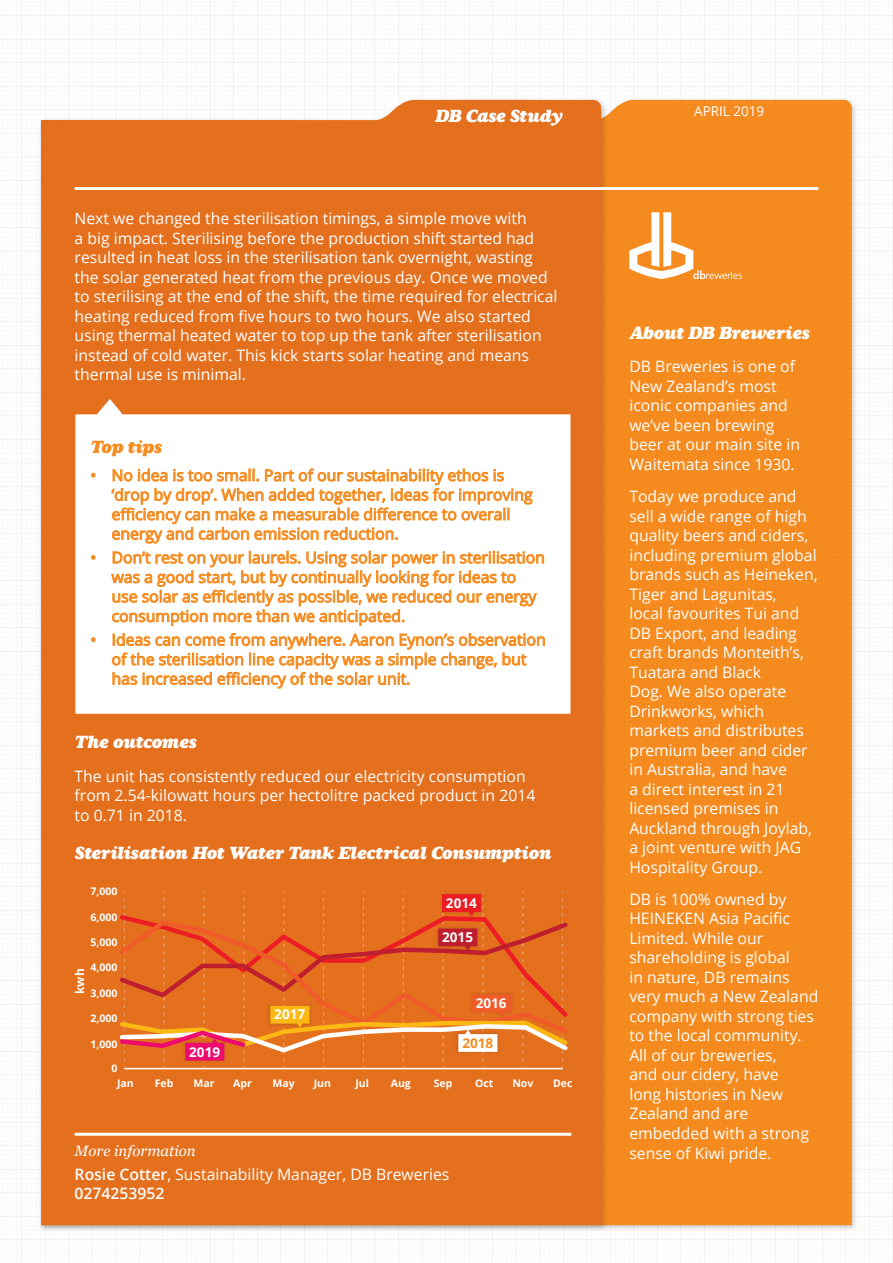
<style>
.page{position:relative;width:893px;height:1263px;background:#fff}
.page>*{position:absolute;margin:0;border:0;box-sizing:border-box;transform-origin:0 0}
.Heading_4{font:italic 18px "Aurea Ultra";color:#fff}
.Heading_4-2{font:italic 18px "Aurea Ultra";letter-spacing:-.02em;color:#f68b1f}
.Normal_-white{font:15.75px/19.5px "Open Sans";color:#fff}
.t1{font:15.75px/19.5px "Open Sans";color:#f68b1f}
.Normal_-white-2{font:600 15.75px "Open Sans";color:#fff}
.Heading_4_-white{font:italic 15px "Georgia";color:#fff}
.t2{font:700 13.5px "Open Sans";color:#fff}
.Normal_-white-3{font:13.5px "Open Sans";color:#fff}
.t3{font:700 13.5px "Open Sans";color:#f68b1f}
.t4{font:700 12px "Open Sans";color:#fff}
.t5{font:700 10.5px/15.3px "Open Sans";color:#fff}
.s1{font-weight:600}
</style>
<div class="page">
<div style="left:608px;top:100px;width:244px;height:1125px;background:#f58a1e"></div>
<div style="left:39px;top:97px;width:569px;height:1135px;background:#231f20;opacity:.2"></div>
<div style="left:41px;top:100px;width:560px;height:1125px;background:#e4701e"></div>
<svg style="left:75px;top:399px;width:495px;height:315px"></svg>
<hr style="left:75px;top:187px;width:743px;height:3px;background:#fff">
<hr style="left:75px;top:1133px;width:496px;height:3px;background:#fff">
<svg style="left:629px;top:212px;width:113px;height:67px"></svg>
<svg style="left:91px;top:473px;width:4px;height:4px"></svg>
<svg style="left:111px;top:469px;width:422px;height:74px"></svg>
<svg style="left:91px;top:555px;width:4px;height:5px"></svg>
<svg style="left:111px;top:551px;width:433px;height:75px"></svg>
<svg style="left:91px;top:637px;width:4px;height:5px"></svg>
<svg style="left:112px;top:633px;width:433px;height:55px"></svg>
<hr style="left:124px;top:1068px;width:439px;height:1px;background:#fff">
<img style="left:437px;top:890px;width:48px;height:2px">
<svg style="left:116px;top:892px;width:455px;height:175px;background:#e56f28"></svg>
<p class="Heading_4" style="left:435px;top:105px;width:129px">DB Case Study</p>
<p class="Normal_-white" style="left:75px;top:208px;width:484px">Next we changed the sterilisation timings, a simple move with<br>a big impact. Sterilising before the production shift started had resulted in heat loss in the sterilisation tank overnight, wasting the solar generated heat from the previous day. Once we moved to sterilising at the end of the shift, the time required for electrical heating reduced from five hours to two hours. We also started using thermal heated water to top up the tank after sterilisation instead of cold water. This kick starts solar heating and means thermal use is minimal.</p>
<p class="Heading_4-2" style="left:90px;top:436px;width:73px">Top tips</p>
<p class="t1" style="left:112px;top:465px;width:423px;text-indent:-21px">• No idea is too small. Part of our sustainability ethos is ‘drop by drop’. When added together, ideas for improving efficiency can make a measurable difference to overall energy and carbon emission reduction.</p>
<p class="t1" style="left:112px;top:547px;width:435px;text-indent:-21px">• Don’t rest on your laurels. Using solar power in sterilisation was a good start, but by continually looking for ideas to use solar as efficiently as possible, we reduced our energy consumption more than we anticipated.</p>
<p class="t1" style="left:112px;top:630px;width:436px;text-indent:-21px">• Ideas can come from anywhere. Aaron Eynon’s observation of the sterilisation line capacity was a simple change, but has increased efficiency of the solar unit.</p>
<p class="Heading_4" style="left:75px;top:731px;width:123px">The outcomes</p>
<p class="Normal_-white" style="left:75px;top:766px;width:462px">The unit has consistently reduced our electricity consumption from 2.54-kilowatt hours per hectolitre packed product in 2014 to 0.71 in 2018.</p>
<p class="Heading_4" style="left:75px;top:842px;width:478px">Sterilisation Hot Water Tank Electrical Consumption</p>
<p class="t5" style="left:90px;top:883px;width:29px">7,000</p>
<p class="t5" style="left:90px;top:909px;width:29px">6,000</p>
<p class="t5" style="left:90px;top:934px;width:29px">5,000</p>
<p class="t5" style="left:90px;top:959px;width:29px">4,000</p>
<p class="t4" style="left:71px;top:994px;width:27px;rotate:-90deg">kwh</p>
<p class="t5" style="left:90px;top:985px;width:29px">3,000</p>
<p class="t5" style="left:90px;top:1010px;width:29px">2,000</p>
<p class="t5" style="left:90px;top:1036px;width:29px">1,000</p>
<p class="t5" style="left:117px;top:1060px;width:18px;text-indent:-6px">0<br>Jan</p>
<p class="t2" style="left:446px;top:893px;width:32px">2014</p>
<p class="t2" style="left:189px;top:1042px;width:32px">2019</p>
<p class="t2" style="left:274px;top:1005px;width:32px">2017</p>
<p class="t2" style="left:442px;top:927px;width:32px">2015</p>
<p class="t2" style="left:476px;top:994px;width:32px">2016</p>
<p class="t3" style="left:462px;top:1034px;width:32px">2018</p>
<p class="t5" style="left:155px;top:1075px;width:20px">Feb</p>
<p class="t5" style="left:193px;top:1075px;width:23px">Mar</p>
<p class="t5" style="left:233px;top:1075px;width:20px">Apr</p>
<p class="t5" style="left:273px;top:1075px;width:24px">May</p>
<p class="t5" style="left:314px;top:1075px;width:19px">Jun</p>
<p class="t5" style="left:355px;top:1075px;width:15px">Jul</p>
<p class="t5" style="left:391px;top:1075px;width:22px">Aug</p>
<p class="t5" style="left:434px;top:1075px;width:20px">Sep</p>
<p class="t5" style="left:475px;top:1075px;width:20px">Oct</p>
<p class="t5" style="left:512px;top:1075px;width:23px">Nov</p>
<p class="t5" style="left:553px;top:1075px;width:21px">Dec</p>
<p class="Heading_4_-white" style="left:75px;top:1140px;width:123px">More information</p>
<p class="Normal_-white" style="left:75px;top:1164px;width:376px"><span class="s1">Rosie Cotter</span>, Sustainability Manager, DB Breweries</p>
<p class="Normal_-white-2" style="left:75px;top:1183px;width:91px">0274253952</p>
<p class="Normal_-white-3" style="left:694px;top:102px;width:72px">APRIL 2019</p>
<p class="Heading_4" style="left:629px;top:322px;width:182px">About DB Breweries</p>
<p class="Normal_-white" style="left:629px;top:356px;width:172px">DB Breweries is one of<br>New Zealand’s most iconic companies and we’ve been brewing beer at our main site in<br>Waitemata since 1930.</p>
<p class="Normal_-white" style="left:629px;top:486px;width:190px">Today we produce and sell a wide range of high quality beers and ciders, including premium global brands such as Heineken,<br>Tiger and Lagunitas,<br>local favourites Tui and<br>DB Export, and leading craft brands Monteith’s,<br>Tuatara and Black<br>Dog. We also operate<br>Drinkworks, which markets and distributes premium beer and cider in Australia, and have<br>a direct interest in 21 licensed premises in<br>Auckland through Joylab, a joint venture with JAG<br>Hospitality Group.</p>
<p class="Normal_-white" style="left:629px;top:889px;width:191px">DB is 100% owned by<br>HEINEKEN Asia Pacific<br>Limited. While our shareholding is global<br>in nature, DB remains very much a New Zealand company with strong ties to the local community.<br>All of our breweries,<br>and our cidery, have<br>long histories in New<br>Zealand and are embedded with a strong sense of Kiwi pride.</p>
</div>
